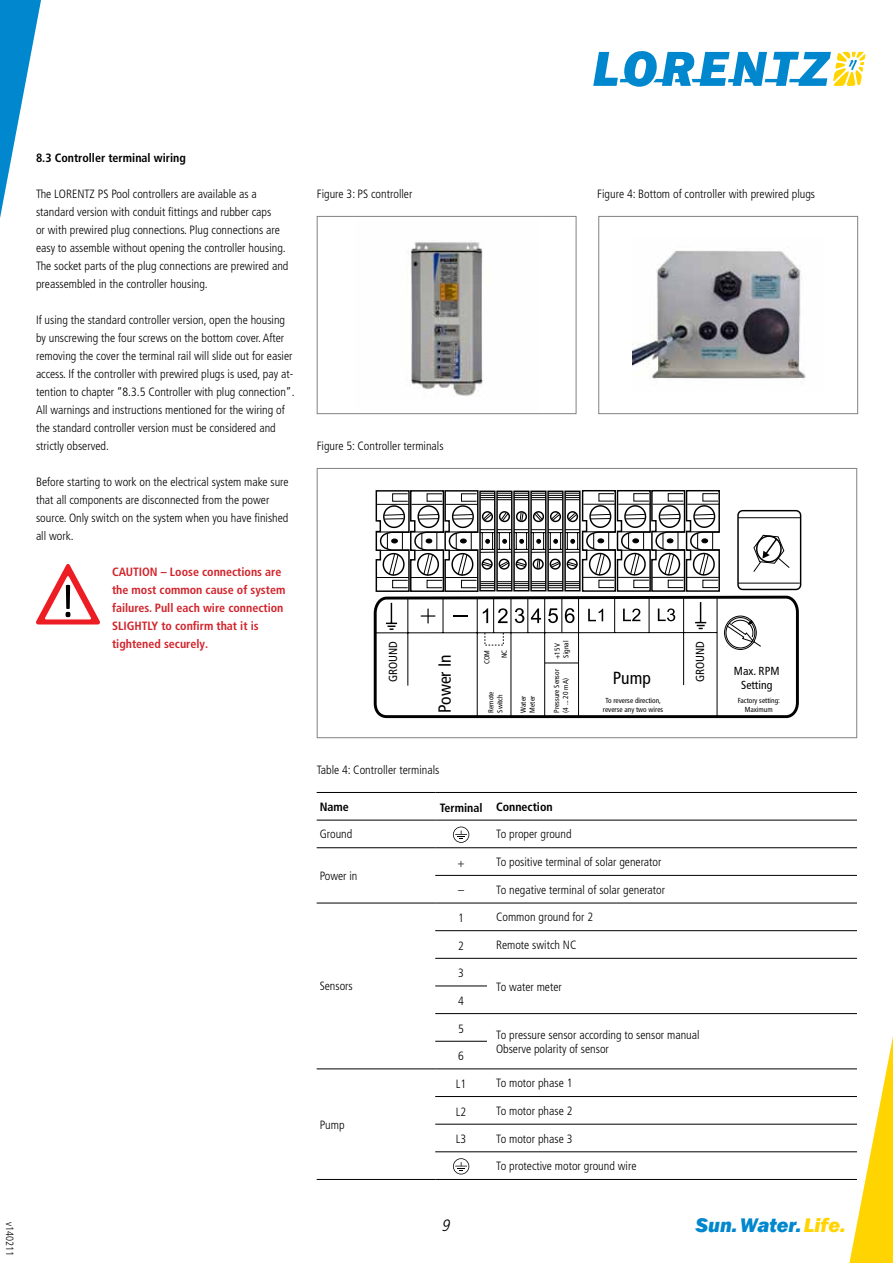
<style>
.page{position:relative;width:893px;height:1263px;background:#fff}
.page>*{position:absolute;margin:0;border:0;box-sizing:border-box;transform-origin:0 0}
.t1{font:italic 800 20.25px "Franklin Gothic";color:#0087cd}
.t2{font:condensed 17.55px "Frutiger LT Std";color:#000}
.t3{font:italic 300 condensed 16.5px "Frutiger LT Pro";color:#000}
.t4{font:300 condensed 12px/18px "Frutiger LT Pro";color:#000}
.t5{font:700 condensed 12px/18px "Frutiger LT Pro";color:#d2232a}
.t6{font:700 condensed 12px "Frutiger LT Pro";color:#000}
.t7{font:condensed 11.7px/14.1px "Frutiger LT Std";color:#000;text-align:center}
.t8{font:300 condensed 10.5px "Frutiger LT Pro";color:#000}
.t9{font:condensed 7.35px/8.7px "Frutiger LT Std";color:#000}
.s1{color:#ffd400}
</style>
<div class="page">
<svg style="left:593px;top:51px;width:272px;height:36px"></svg>
<svg style="left:0;top:0;width:41px;height:218px"></svg>
<svg style="left:848px;top:1014px;width:45px;height:249px"></svg>
<svg style="left:36px;top:564px;width:64px;height:60px"></svg>
<hr style="left:317px;top:792px;width:118px;height:1px;background:#000">
<hr style="left:435px;top:792px;width:52px;height:1px;background:#000">
<hr style="left:487px;top:792px;width:370px;height:1px;background:#000">
<hr style="left:317px;top:820px;width:118px;height:1px;background:#000">
<hr style="left:435px;top:820px;width:52px;height:1px;background:#000">
<hr style="left:487px;top:820px;width:370px;height:1px;background:#000">
<hr style="left:317px;top:847px;width:118px;height:1px;background:#000">
<hr style="left:435px;top:847px;width:52px;height:1px;background:#000">
<hr style="left:487px;top:847px;width:370px;height:1px;background:#000">
<hr style="left:435px;top:875px;width:52px;height:1px;background:#000">
<hr style="left:487px;top:875px;width:370px;height:1px;background:#000">
<hr style="left:317px;top:903px;width:118px;height:1px;background:#000">
<hr style="left:435px;top:903px;width:52px;height:1px;background:#000">
<hr style="left:487px;top:903px;width:370px;height:1px;background:#000">
<hr style="left:435px;top:930px;width:52px;height:1px;background:#000">
<hr style="left:487px;top:930px;width:370px;height:1px;background:#000">
<hr style="left:435px;top:958px;width:52px;height:1px;background:#000">
<hr style="left:487px;top:958px;width:370px;height:1px;background:#000">
<hr style="left:435px;top:985px;width:52px;height:1px;background:#000">
<hr style="left:435px;top:1013px;width:52px;height:1px;background:#000">
<hr style="left:487px;top:1013px;width:370px;height:1px;background:#000">
<hr style="left:435px;top:1041px;width:52px;height:1px;background:#000">
<hr style="left:317px;top:1068px;width:118px;height:1px;background:#000">
<hr style="left:435px;top:1068px;width:52px;height:1px;background:#000">
<hr style="left:487px;top:1068px;width:370px;height:1px;background:#000">
<hr style="left:435px;top:1096px;width:52px;height:1px;background:#000">
<hr style="left:487px;top:1096px;width:370px;height:1px;background:#000">
<hr style="left:435px;top:1124px;width:52px;height:1px;background:#000">
<hr style="left:487px;top:1124px;width:370px;height:1px;background:#000">
<hr style="left:435px;top:1151px;width:52px;height:1px;background:#000">
<hr style="left:487px;top:1151px;width:370px;height:1px;background:#000">
<hr style="left:317px;top:1179px;width:118px;height:1px;background:#000">
<hr style="left:435px;top:1179px;width:52px;height:1px;background:#000">
<hr style="left:487px;top:1179px;width:370px;height:1px;background:#000">
<svg style="left:453px;top:826px;width:16px;height:17px"></svg>
<svg style="left:453px;top:1158px;width:16px;height:16px"></svg>
<svg style="left:373px;top:596px;width:426px;height:123px"></svg>
<hr style="left:578px;top:598px;width:1px;height:118px;background:#000">
<hr style="left:717px;top:598px;width:1px;height:118px;background:#000">
<hr style="left:683px;top:598px;width:1px;height:87px;background:#000">
<hr style="left:544px;top:599px;width:1px;height:118px;background:#000">
<hr style="left:511px;top:599px;width:1px;height:118px;background:#000">
<hr style="left:477px;top:599px;width:1px;height:118px;background:#000">
<hr style="left:408px;top:598px;width:1px;height:88px;background:#000">
<hr style="left:545px;top:663px;width:34px;height:1px;background:#000">
<div style="left:737px;top:510px;width:64px;height:80px;border:1px solid #000;border-radius:5px"></div>
<hr style="left:738px;top:517px;width:63px;height:1px;background:#000">
<hr style="left:738px;top:583px;width:62px;height:1px;background:#000">
<svg style="left:375px;top:490px;width:415px;height:160px"></svg>
<hr style="left:562px;top:598px;width:1px;height:35px;background:#000">
<div style="left:317px;top:468px;width:540px;height:270px;border:1px solid #808285"></div>
<img style="left:407px;top:240px;width:76px;height:156px">
<div style="left:317px;top:216px;width:259px;height:198px;border:1px solid #808285"></div>
<img style="left:633px;top:251px;width:173px;height:129px">
<div style="left:598px;top:216px;width:260px;height:198px;border:1px solid #808285"></div>
<p class="t6" style="left:36px;top:151px;width:151px">8.3 Controller terminal wiring</p>
<p class="t4" style="left:36px;top:185px;width:254px">The LORENTZ PS Pool controllers are available as a standard version with conduit fittings and rubber caps<br>or with prewired plug connections. Plug connections are easy to assemble without opening the controller housing.<br>The socket parts of the plug connections are prewired and preassembled in the controller housing.</p>
<p class="t4" style="left:36px;top:311px;width:260px">If using the standard controller version, open the housing by unscrewing the four screws on the bottom cover. After removing the cover the terminal rail will slide out for easier access. If the controller with prewired plugs is used, pay at&shy;tention to chapter “8.3.5 Controller with plug connection”.<br>All warnings and instructions mentioned for the wiring of the standard controller version must be considered and strictly observed.</p>
<p class="t4" style="left:36px;top:473px;width:254px">Before starting to work on the electrical system make sure that all components are disconnected from the power source. Only switch on the system when you have finished all work.</p>
<p class="t5" style="left:112px;top:563px;width:175px">CAUTION – Loose connections are the most common cause of system failures. Pull each wire connection<br>SLIGHTLY to confi rm that it is tightened securely.</p>
<p class="t8" style="left:16px;top:1222px;width:36px;rotate:90deg">v140211</p>
<p class="t4" style="left:317px;top:185px;width:97px">Figure 3: PS controller</p>
<p class="t4" style="left:317px;top:437px;width:128px">Figure 5: Controller terminals</p>
<p class="t4" style="left:597px;top:185px;width:219px">Figure 4: Bottom of controller with prewired plugs</p>
<p class="t9" style="left:553px;top:659px;width:20px;rotate:-90deg">+15 V<br>Signal</p>
<p class="t7" style="left:386px;top:682px;width:43px;rotate:-90deg">GROUND</p>
<p class="t7" style="left:693px;top:682px;width:43px;rotate:-90deg">GROUND</p>
<p class="t9" style="left:487px;top:712px;width:23px;rotate:-90deg">Remote<br>Switch</p>
<p class="t9" style="left:519px;top:712px;width:18px;rotate:-90deg">Water<br>Meter</p>
<p class="t9" style="left:483px;top:664px;width:16px;rotate:-90deg">COM</p>
<p class="t9" style="left:500px;top:658px;width:10px;rotate:-90deg">NC</p>
<h2 class="t2" style="left:435px;top:712px;width:60px;rotate:-90deg">Power In</h2>
<h2 class="t2" style="left:613px;top:668px;width:39px">Pump</h2>
<p class="t7" style="left:734px;top:664px;width:47px">Max. RPM<br>Setting</p>
<p class="t9" style="left:603px;top:696px;width:62px;text-align:center">To reverse direction, reverse any two wires</p>
<p class="t9" style="left:738px;top:697px;width:44px;text-align:center">Factory setting:<br>Maximum</p>
<p class="t9" style="left:552px;top:712px;width:45px;rotate:-90deg">Pressure Sensor (4 ... 20 mA)</p>
<p class="t4" style="left:317px;top:761px;width:124px">Table 4: Controller terminals</p>
<p class="t6" style="left:320px;top:799px;width:31px">Name</p>
<p class="t6" style="left:440px;top:799px;width:114px">Terminal Connection</p>
<p class="t4" style="left:320px;top:825px;width:34px">Ground</p>
<p class="t4" style="left:496px;top:825px;width:77px">To proper ground</p>
<p class="t4" style="left:320px;top:867px;width:39px">Power in</p>
<p class="t4" style="left:457px;top:854px;width:9px">+</p>
<p class="t4" style="left:496px;top:853px;width:167px">To positive terminal of solar generator</p>
<p class="t4" style="left:458px;top:881px;width:7px">–</p>
<p class="t4" style="left:496px;top:881px;width:171px">To negative terminal of solar generator</p>
<p class="t4" style="left:320px;top:977px;width:35px">Sensors</p>
<p class="t4" style="left:320px;top:1116px;width:26px">Pump</p>
<p class="t4" style="left:458px;top:909px;width:7px">1</p>
<p class="t4" style="left:496px;top:908px;width:99px">Common ground for 2</p>
<p class="t4" style="left:458px;top:937px;width:7px">2</p>
<p class="t4" style="left:496px;top:936px;width:82px">Remote switch NC</p>
<p class="t4" style="left:458px;top:964px;width:7px">3</p>
<p class="t4" style="left:496px;top:977px;width:67px">To water meter</p>
<p class="t4" style="left:458px;top:992px;width:7px">4</p>
<p class="t4" style="left:458px;top:1020px;width:7px">5</p>
<p class="t4" style="left:496px;top:1027px;width:205px;line-height:14.4px">To pressure sensor according to sensor manual<br>Observe polarity of sensor</p>
<p class="t4" style="left:458px;top:1047px;width:7px">6</p>
<p class="t4" style="left:456px;top:1075px;width:12px">L1</p>
<p class="t4" style="left:496px;top:1074px;width:78px">To motor phase 1</p>
<p class="t4" style="left:456px;top:1102px;width:12px">L2</p>
<p class="t4" style="left:496px;top:1102px;width:78px">To motor phase 2</p>
<p class="t4" style="left:456px;top:1130px;width:12px">L3</p>
<p class="t4" style="left:496px;top:1129px;width:78px">To motor phase 3</p>
<p class="t4" style="left:496px;top:1157px;width:142px">To protective motor ground wire</p>
<h3 class="t3" style="left:442px;top:1216px;width:9px">9</h3>
<h1 class="t1" style="left:696px;top:1212px;width:152px">Sun. Water. <span class="s1">Life.</span></h1>
</div>
